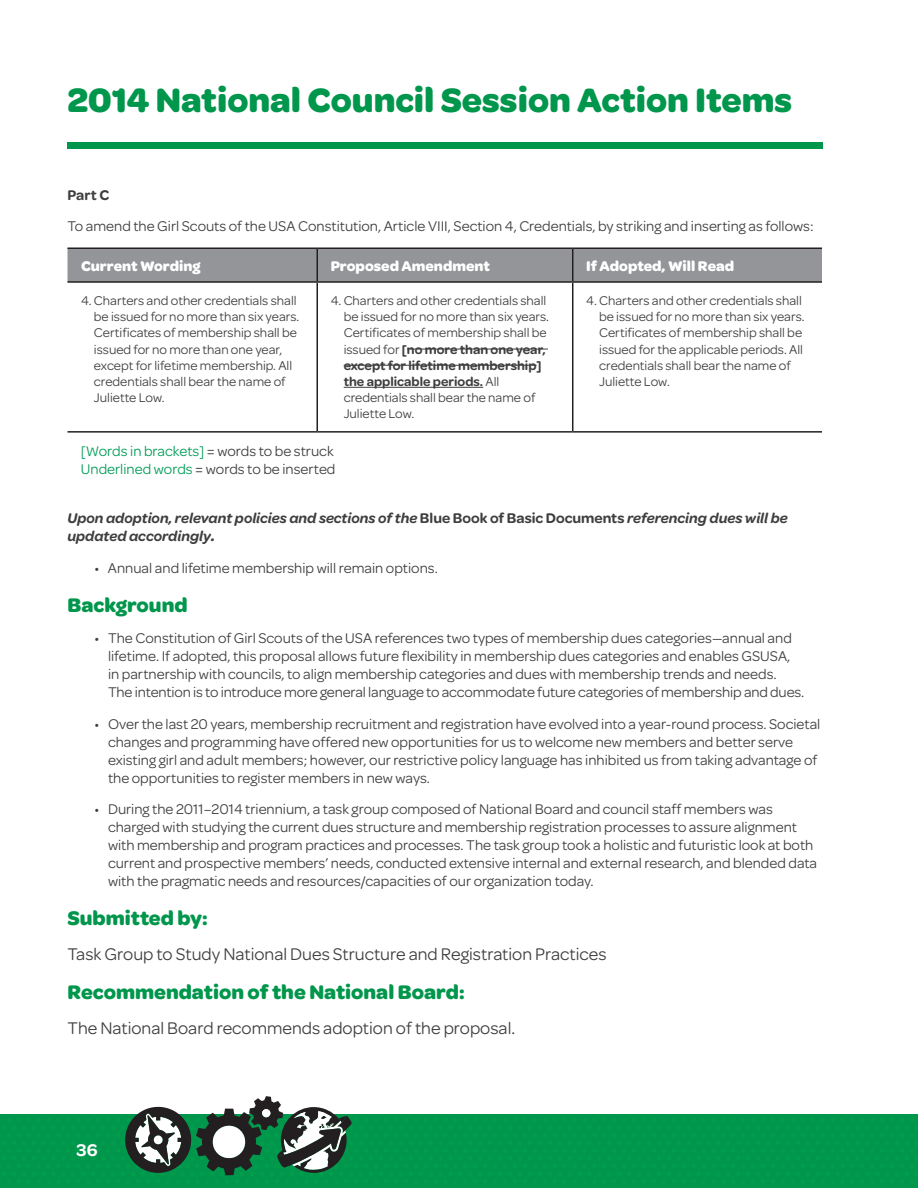
<style>
.page{position:relative;width:918px;height:1188px;background:#fff}
.page>*{position:absolute;margin:0;border:0;box-sizing:border-box;transform-origin:0 0}
.t1{font:700 36px "Omnes Girl Scouts";color:#00964c}
.t2{font:700 21px "Omnes Girl Scouts";color:#00964c}
.t3{font:18px "Omnes Girl Scouts";color:#3e3e3f}
.t4{font:600 18px "Omnes Girl Scouts";color:#fff}
.t5{font:15px/18px "Omnes Girl Scouts";color:#3e3e3f}
.t6{font:italic 600 15px/18px "Omnes Girl Scouts";color:#3e3e3f}
.t7{font:700 15px "Omnes Girl Scouts";color:#fff}
.t8{font:600 15px "Omnes Girl Scouts";color:#3e3e3f}
.t9{font:13.5px/16.2px "Omnes Girl Scouts";color:#3e3e3f}
.s1{font-weight:600}
.s2{color:#009d57}
.s3{font-style:normal}
.s4{font-weight:700}
</style>
<div class="page">
<div style="left:0;top:1115px;width:918px;height:73px;background:#00964c"></div>
<hr style="left:917px;top:1115px;width:1px;height:73px;background:#bfbfbf">
<svg style="left:125px;top:1096px;width:228px;height:79px"></svg>
<div style="left:68px;top:142px;width:756px;height:6px;background:#00964c"></div>
<div style="left:68px;top:249px;width:754px;height:32px;background:#939598"></div>
<hr style="left:316px;top:283px;width:2px;height:148px;background:#231f20">
<hr style="left:572px;top:283px;width:1px;height:148px;background:#231f20">
<hr style="left:68px;top:431px;width:249px;height:2px;background:#231f20">
<hr style="left:317px;top:431px;width:256px;height:2px;background:#231f20">
<hr style="left:573px;top:431px;width:249px;height:2px;background:#231f20">
<hr style="left:68px;top:248px;width:249px;height:1px;background:#231f20">
<hr style="left:317px;top:248px;width:256px;height:1px;background:#231f20">
<hr style="left:573px;top:248px;width:249px;height:1px;background:#231f20">
<hr style="left:316px;top:249px;width:2px;height:32px;background:#231f20">
<hr style="left:572px;top:249px;width:1px;height:32px;background:#231f20">
<hr style="left:68px;top:281px;width:249px;height:2px;background:#231f20">
<hr style="left:317px;top:281px;width:256px;height:2px;background:#231f20">
<hr style="left:573px;top:281px;width:249px;height:2px;background:#231f20">
<hr style="left:344px;top:387px;width:139px;height:1px;background:#3e3e3f">
<hr style="left:407px;top:349px;width:141px;height:1px;background:#3e3e3f">
<hr style="left:344px;top:365px;width:193px;height:1px;background:#3e3e3f">
<h1 class="t1" style="left:68px;top:73px;width:726px">2014 National Council Session Action Items</h1>
<p class="t8" style="left:68px;top:184px;width:43px">Part C</p>
<p class="t5" style="left:68px;top:216px;width:748px">To amend the Girl Scouts of the USA Constitution, Article VIII, Section 4, Credentials, by striking and inserting as follows:</p>
<p class="t7" style="left:81px;top:255px;width:121px">Current Wording</p>
<p class="t7" style="left:331px;top:255px;width:161px">Proposed Amendment</p>
<p class="t7" style="left:586px;top:255px;width:149px">If Adopted, Will Read</p>
<p class="t9" style="left:94px;top:292px;width:207px;text-indent:-13px">4. Charters and other credentials shall be issued for no more than six years.<br>Certificates of membership shall be issued for no more than one year, except for lifetime membership. All credentials shall bear the name of<br>Juliette Low.</p>
<p class="t9" style="left:344px;top:292px;width:207px;text-indent:-13px">4. Charters and other credentials shall be issued for no more than six years.<br>Certificates of membership shall be issued for <span class="s1">[no more than one year, except for lifetime membership] the applicable periods.</span> All credentials shall bear the name of<br>Juliette Low.</p>
<p class="t9" style="left:599px;top:292px;width:207px;text-indent:-13px">4. Charters and other credentials shall be issued for no more than six years.<br>Certificates of membership shall be issued for the applicable periods. All credentials shall bear the name of Juliette Low.</p>
<p class="t5" style="left:81px;top:441px;width:256px"><span class="s2">[Words in brackets]</span> = words to be struck<br><span class="s2">Underlined words</span> = words to be inserted</p>
<p class="t6" style="left:67px;top:509px;width:722px">Upon adoption, relevant policies and sections of the <span class="s3">Blue Book of Basic Documents</span> referencing dues will be updated accordingly<span class="s4">.</span></p>
<p class="t5" style="left:94px;top:558px;width:345px">• Annual and lifetime membership will remain options.</p>
<h2 class="t2" style="left:68px;top:589px;width:122px">Background</h2>
<p class="t5" style="left:108px;top:628px;width:698px;text-indent:-14px">• The Constitution of Girl Scouts of the USA references two types of membership dues categories—annual and lifetime. If adopted, this proposal allows future flexibility in membership dues categories and enables GSUSA, in partnership with councils, to align membership categories and dues with membership trends and needs.<br>The intention is to introduce more general language to accommodate future categories of membership and dues.</p>
<p class="t5" style="left:108px;top:714px;width:714px;text-indent:-14px">• Over the last 20 years, membership recruitment and registration have evolved into a year-round process. Societal changes and programming have offered new opportunities for us to welcome new members and better serve existing girl and adult members; however, our restrictive policy language has inhibited us from taking advantage of the opportunities to register members in new ways.</p>
<p class="t5" style="left:108px;top:799px;width:711px;text-indent:-14px">• During the 2011–2014 triennium, a task group composed of National Board and council staff members was charged with studying the current dues structure and membership registration processes to assure alignment with membership and program practices and processes. The task group took a holistic and futuristic look at both current and prospective members’ needs, conducted extensive internal and external research, and blended data with the pragmatic needs and resources/capacities of our organization today.</p>
<h2 class="t2" style="left:68px;top:902px;width:142px">Submitted by:</h2>
<p class="t3" style="left:68px;top:942px;width:541px">Task Group to Study National Dues Structure and Registration Practices</p>
<h2 class="t2" style="left:68px;top:976px;width:399px">Recommendation of the National Board:</h2>
<p class="t3" style="left:68px;top:1016px;width:449px">The National Board recommends adoption of the proposal.</p>
<p class="t4" style="left:77px;top:1137px;width:23px">36</p>
</div>
